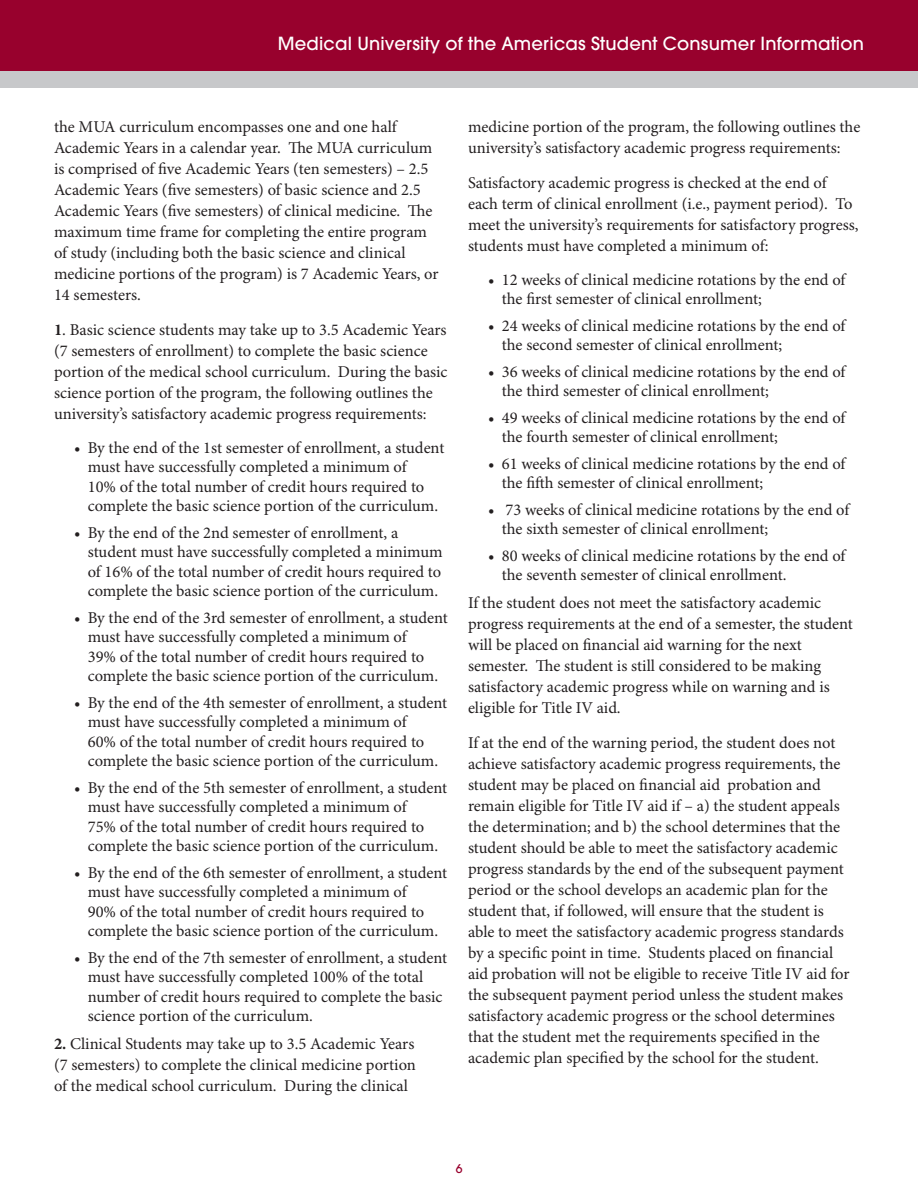
<style>
.page{position:relative;width:918px;height:1188px;background:#fff}
.page>*{position:absolute;margin:0;border:0;box-sizing:border-box;transform-origin:0 0}
.t1{font:500 18px "Avant Garde";letter-spacing:.01em;color:#fff}
.Body_plain{font:16.5px/21px "Minion Pro";color:#231f20}
.t2{font:500 12px "Avant Garde";color:#98012d}
.s1{font-weight:700}
</style>
<div class="page">
<div style="left:0;top:0;width:918px;height:80px;background:#98012d"></div>
<div style="left:0;top:71px;width:918px;height:16px;background:#c7c8ca"></div>
<p class="t1" style="left:278px;top:33px;width:588px">Medical University of the Americas Student Consumer Information</p>
<p class="Body_plain" style="left:54px;top:117px;width:386px">the MUA curriculum encompasses one and one half Academic Years in a calendar year. The MUA curriculum is comprised of five Academic Years (ten semesters) – 2.5<br>Academic Years (five semesters) of basic science and 2.5<br>Academic Years (five semesters) of clinical medicine. The maximum time frame for completing the entire program of study (including both the basic science and clinical medicine portions of the program) is 7 Academic Years, or 14 semesters.</p>
<p class="Body_plain" style="left:54px;top:320px;width:395px"><span class="s1">1</span>. Basic science students may take up to 3.5 Academic Years (7 semesters of enrollment) to complete the basic science portion of the medical school curriculum. During the basic science portion of the program, the following outlines the university’s satisfactory academic progress requirements:</p>
<p class="Body_plain" style="left:88px;top:438px;width:358px;line-height:19.5px;text-indent:-14px">• By the end of the 1st semester of enrollment, a student must have successfully completed a minimum of<br>10% of the total number of credit hours required to complete the basic science portion of the curriculum.</p>
<p class="Body_plain" style="left:88px;top:523px;width:356px;line-height:19.5px;text-indent:-14px">• By the end of the 2nd semester of enrollment, a student must have successfully completed a minimum of 16% of the total number of credit hours required to complete the basic science portion of the curriculum.</p>
<p class="Body_plain" style="left:88px;top:608px;width:362px;line-height:19.5px;text-indent:-14px">• By the end of the 3rd semester of enrollment, a student must have successfully completed a minimum of<br>39% of the total number of credit hours required to complete the basic science portion of the curriculum.</p>
<p class="Body_plain" style="left:88px;top:693px;width:361px;line-height:19.5px;text-indent:-14px">• By the end of the 4th semester of enrollment, a student must have successfully completed a minimum of<br>60% of the total number of credit hours required to complete the basic science portion of the curriculum.</p>
<p class="Body_plain" style="left:88px;top:778px;width:361px;line-height:19.5px;text-indent:-14px">• By the end of the 5th semester of enrollment, a student must have successfully completed a minimum of<br>75% of the total number of credit hours required to complete the basic science portion of the curriculum.</p>
<p class="Body_plain" style="left:88px;top:863px;width:361px;line-height:19.5px;text-indent:-14px">• By the end of the 6th semester of enrollment, a student must have successfully completed a minimum of<br>90% of the total number of credit hours required to complete the basic science portion of the curriculum.</p>
<p class="Body_plain" style="left:88px;top:948px;width:361px;line-height:19.5px;text-indent:-14px">• By the end of the 7th semester of enrollment, a student must have successfully completed 100% of the total number of credit hours required to complete the basic science portion of the curriculum.</p>
<p class="Body_plain" style="left:54px;top:1034px;width:363px;text-align:justify"><span class="s1">2.</span> Clinical Students may take up to 3.5 Academic Years (7 semesters) to complete the clinical medicine portion of the medical school curriculum. During the clinical</p>
<p class="Body_plain" style="left:468px;top:117px;width:394px">medicine portion of the program, the following outlines the university’s satisfactory academic progress requirements:</p>
<p class="Body_plain" style="left:468px;top:173px;width:392px">Satisfactory academic progress is checked at the end of each term of clinical enrollment (i.e., payment period). To meet the university’s requirements for satisfactory progress, students must have completed a minimum of:</p>
<p class="Body_plain" style="left:502px;top:270px;width:345px;line-height:19.5px;text-indent:-14px">• 12 weeks of clinical medicine rotations by the end of the first semester of clinical enrollment;</p>
<p class="Body_plain" style="left:502px;top:316px;width:345px;line-height:19.5px;text-indent:-14px">• 24 weeks of clinical medicine rotations by the end of the second semester of clinical enrollment;</p>
<p class="Body_plain" style="left:502px;top:362px;width:345px;line-height:19.5px;text-indent:-14px">• 36 weeks of clinical medicine rotations by the end of the third semester of clinical enrollment;</p>
<p class="Body_plain" style="left:502px;top:408px;width:345px;line-height:19.5px;text-indent:-14px">• 49 weeks of clinical medicine rotations by the end of the fourth semester of clinical enrollment;</p>
<p class="Body_plain" style="left:502px;top:454px;width:345px;line-height:19.5px;text-indent:-14px">• 61 weeks of clinical medicine rotations by the end of the fifth semester of clinical enrollment;</p>
<p class="Body_plain" style="left:502px;top:500px;width:349px;line-height:19.5px;text-indent:-14px">• 73 weeks of clinical medicine rotations by the end of the sixth semester of clinical enrollment;</p>
<p class="Body_plain" style="left:502px;top:546px;width:345px;line-height:19.5px;text-indent:-14px">• 80 weeks of clinical medicine rotations by the end of the seventh semester of clinical enrollment.</p>
<p class="Body_plain" style="left:468px;top:593px;width:386px">If the student does not meet the satisfactory academic progress requirements at the end of a semester, the student will be placed on financial aid warning for the next semester. The student is still considered to be making satisfactory academic progress while on warning and is eligible for Title IV aid.</p>
<p class="Body_plain" style="left:468px;top:733px;width:383px">If at the end of the warning period, the student does not achieve satisfactory academic progress requirements, the student may be placed on financial aid probation and remain eligible for Title IV aid if – a) the student appeals the determination; and b) the school determines that the student should be able to meet the satisfactory academic progress standards by the end of the subsequent payment period or the school develops an academic plan for the student that, if followed, will ensure that the student is able to meet the satisfactory academic progress standards by a specific point in time. Students placed on financial aid probation will not be eligible to receive Title IV aid for the subsequent payment period unless the student makes satisfactory academic progress or the school determines that the student met the requirements specified in the academic plan specified by the school for the student.</p>
<p class="t2" style="left:456px;top:1161px;width:8px">6</p>
</div>
